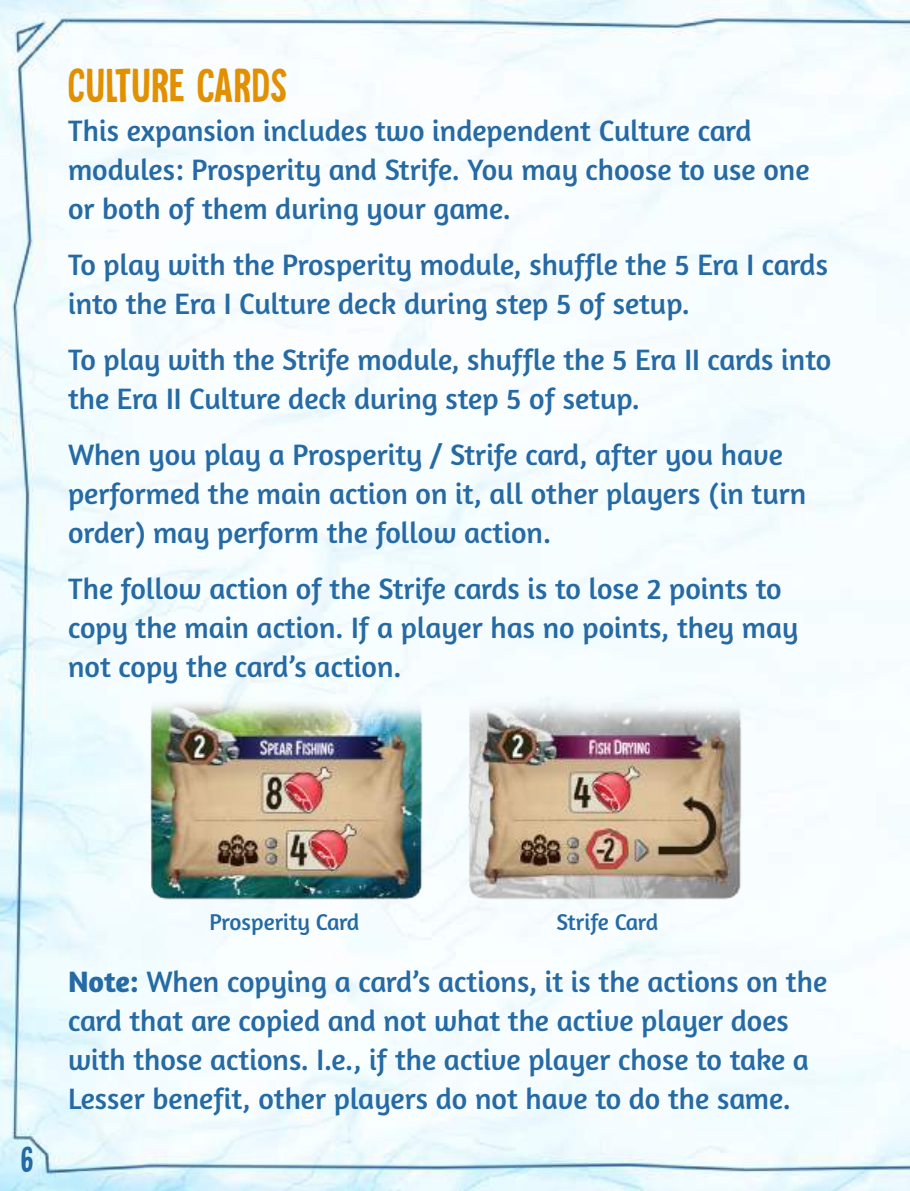
<style>
.page{position:relative;width:910px;height:1191px;background:#fff}
.page>*{position:absolute;margin:0;border:0;box-sizing:border-box;transform-origin:0 0}
.t1{font:48px "Tournedos";letter-spacing:.025em;color:#e29000}
.t2{font:36.3px "Tournedos";color:#256aa4}
.t3{font:30px/39px "Amaranth";color:#256aa4}
.t4{font:23.4px "Amaranth";letter-spacing:-.005em;color:#256aa4}
.t5{font:23.4px "Amaranth";letter-spacing:-.025em;color:#256aa4}
.s1{font-weight:700}
</style>
<div class="page">
<img style="left:0;top:0;width:910px;height:1191px">
<img style="left:136px;top:693px;width:300px;height:219px">
<img style="left:454px;top:693px;width:300px;height:219px">
<h1 class="t1" style="left:68px;top:58px;width:221px">CULTURE CARDS</h1>
<p class="t3" style="left:68px;top:111px;width:743px">This expansion includes two independent Culture card modules: Prosperity and Strife. You may choose to use one or both of them during your game.</p>
<p class="t3" style="left:68px;top:245px;width:761px">To play with the Prosperity module, shuffle the 5 Era I cards into the Era I Culture deck during step 5 of setup.</p>
<p class="t3" style="left:68px;top:340px;width:765px">To play with the Strife module, shuffle the 5 Era II cards into the Era II Culture deck during step 5 of setup.</p>
<p class="t3" style="left:68px;top:435px;width:740px">When you play a Prosperity / Strife card, after you have performed the main action on it, all other players (in turn order) may perform the follow action.</p>
<p class="t3" style="left:68px;top:569px;width:732px">The follow action of the Strife cards is to lose 2 points to copy the main action. If a player has no points, they may not copy the card’s action.</p>
<p class="t2" style="left:21px;top:1138px;width:14px">6</p>
<p class="t4" style="left:209px;top:908px;width:151px">Prosperity Card</p>
<p class="t5" style="left:556px;top:908px;width:103px">Strife Card</p>
<p class="t3" style="left:68px;top:962px;width:761px"><span class="s1">Note:</span> When copying a card’s actions, it is the actions on the card that are copied and not what the active player does with those actions. I.e., if the active player chose to take a Lesser benefit, other players do not have to do the same.</p>
</div>
